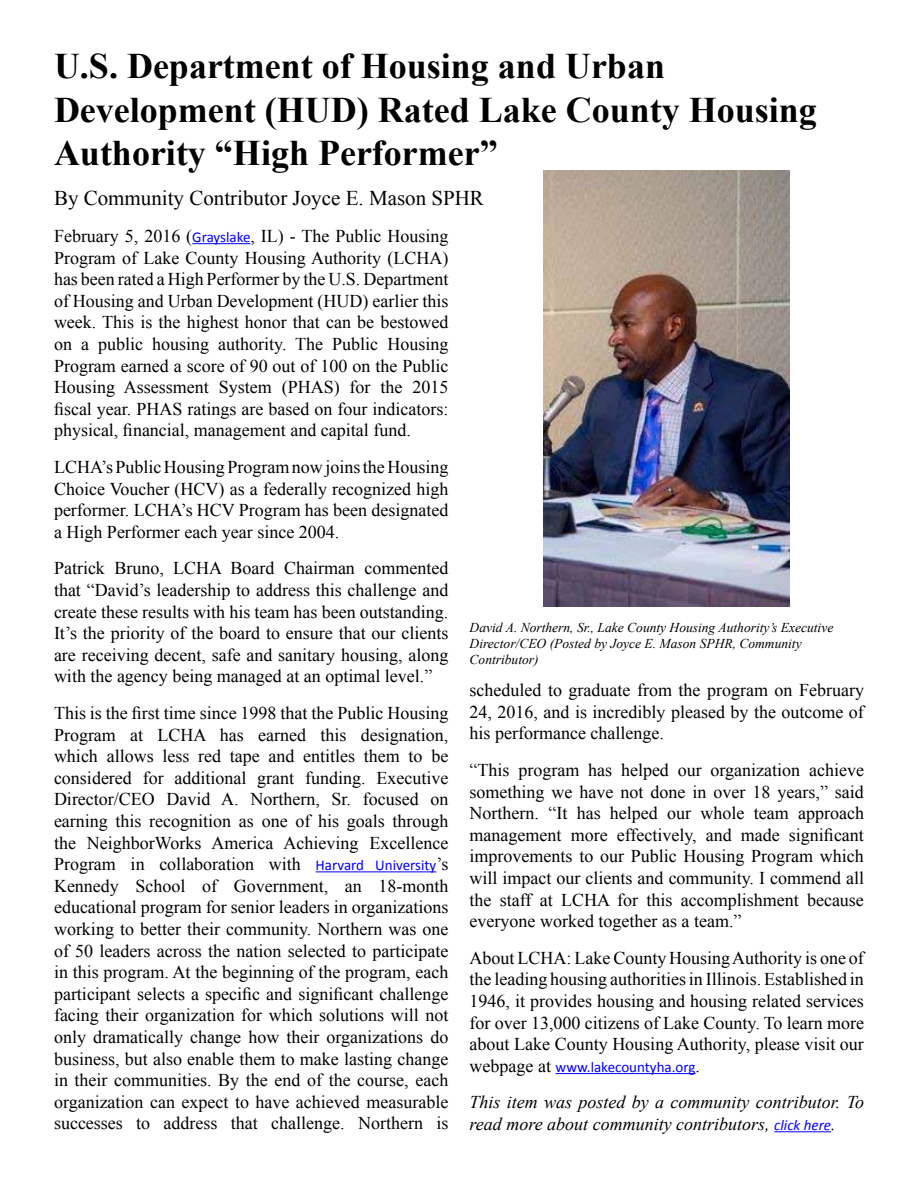
<style>
.page{position:relative;width:918px;height:1188px;background:#fff}
.page>*{position:absolute;margin:0;border:0;box-sizing:border-box;transform-origin:0 0}
.t1{font:700 36px/43.2px "Times New Roman";color:#000}
.t2{font:21px "Times New Roman";color:#000}
.t3{font:18px/21.6px "Times New Roman";color:#000;text-align:justify}
.t4{font:italic 18px/21.6px "Times New Roman";color:#000}
.t5{font:15px "Calibri";color:#00f}
.t6{font:italic 13.5px/16.2px "Times New Roman";color:#000}
.s1{font-family:"Calibri";font-size:15px;color:#00f}
.s2{font-family:"Times New Roman";font-size:18px;color:#000}
</style>
<div class="page">
<hr style="left:192px;top:243px;width:59px;height:1px;background:#00f">
<hr style="left:316px;top:871px;width:120px;height:1px;background:#00f">
<img style="left:544px;top:170px;width:246px;height:437px">
<hr style="left:556px;top:1073px;width:140px;height:1px;background:#00f">
<hr style="left:774px;top:1131px;width:57px;height:1px;background:#00f">
<h1 class="t1" style="left:54px;top:44px;width:764px">U.S. Department of Housing and Urban<br>Development (HUD) Rated Lake County Housing<br>Authority “High Performer”</h1>
<p class="t2" style="left:54px;top:184px;width:431px">By Community Contributor Joyce E. Mason SPHR</p>
<p class="t3" style="left:54px;top:225px;width:396px">February 5, 2016 (<span class="s1">Grayslake</span>, IL) - The Public Housing Program of Lake County Housing Authority (LCHA) has been rated a High Performer by the U.S. Department of Housing and Urban Development (HUD) earlier this week. This is the highest honor that can be bestowed on a public housing authority. The Public Housing Program earned a score of 90 out of 100 on the Public Housing Assessment System (PHAS) for the 2015 fiscal year. PHAS ratings are based on four indicators: physical, financial, management and capital fund.</p>
<p class="t3" style="left:54px;top:456px;width:396px">LCHA’s Public Housing Program now joins the Housing Choice Voucher (HCV) as a federally recognized high performer. LCHA’s HCV Program has been designated a High Performer each year since 2004.</p>
<p class="t3" style="left:54px;top:557px;width:396px">Patrick Bruno, LCHA Board Chairman commented that “David’s leadership to address this challenge and create these results with his team has been outstanding.<br>It’s the priority of the board to ensure that our clients are receiving decent, safe and sanitary housing, along with the agency being managed at an optimal level.”</p>
<p class="t3" style="left:54px;top:702px;width:396px">This is the first time since 1998 that the Public Housing Program at LCHA has earned this designation, which allows less red tape and entitles them to be considered for additional grant funding. Executive Director/CEO David A. Northern, Sr. focused on earning this recognition as one of his goals through the NeighborWorks America Achieving Excellence Program in collaboration with <span class="s1">Harvard University</span>’s Kennedy School of Government, an 18-month educational program for senior leaders in organizations working to better their community. Northern was one of 50 leaders across the nation selected to participate in this program. At the beginning of the program, each participant selects a specific and significant challenge facing their organization for which solutions will not only dramatically change how their organizations do business, but also enable them to make lasting change in their communities. By the end of the course, each organization can expect to have achieved measurable successes to address that challenge. Northern is</p>
<p class="t6" style="left:470px;top:619px;width:365px">David A. Northern, Sr., Lake County Housing Authority’s Executive<br>Director/CEO (Posted by Joyce E. Mason SPHR, Community<br>Contributor)</p>
<p class="t3" style="left:470px;top:679px;width:396px">scheduled to graduate from the program on February 24, 2016, and is incredibly pleased by the outcome of his performance challenge.</p>
<p class="t3" style="left:470px;top:759px;width:396px">“This program has helped our organization achieve something we have not done in over 18 years,” said Northern. “It has helped our whole team approach management more effectively, and made significant improvements to our Public Housing Program which will impact our clients and community. I commend all the staff at LCHA for this accomplishment because everyone worked together as a team.”</p>
<p class="t3" style="left:470px;top:947px;width:396px">About LCHA: Lake County Housing Authority is one of the leading housing authorities in Illinois. Established in 1946, it provides housing and housing related services for over 13,000 citizens of Lake County. To learn more about Lake County Housing Authority, please visit our</p>
<p class="t5" style="left:470px;top:1057px;width:232px"><span class="s2">webpage at</span> www.lakecountyha.org<span class="s2">.</span></p>
<p class="t4" style="left:470px;top:1091px;width:396px">This item was posted by a community contributor. To read more about community contributors, <span class="s1">click here</span>.</p>
</div>
